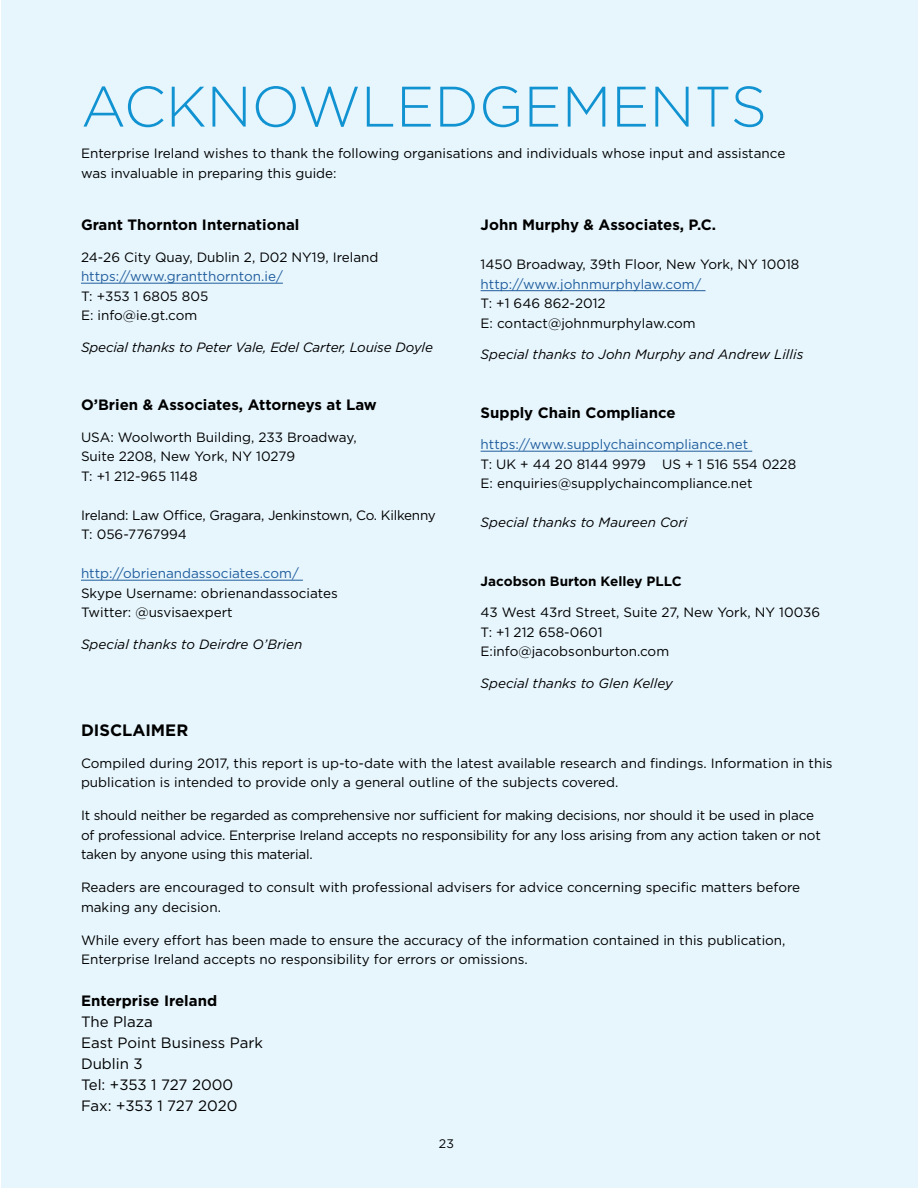
<style>
.page{position:relative;width:918px;height:1188px;background:#fff}
.page>*{position:absolute;margin:0;border:0;box-sizing:border-box;transform-origin:0 0}
.t1{font:300 57px "Gotham";color:#1192d1}
.t2{font:700 16.5px "Gotham";color:#000}
.t3{font:700 15px "Gotham";color:#000}
.t4{font:15px/21px "Gotham";color:#000}
.t5{font:13.5px/19.5px "Gotham";color:#000}
.t6{font:italic 13.5px "Gotham";color:#000}
.t7{font:13.5px "Gotham";color:#215e9e}
.t8{font:700 13.5px "Gotham";color:#000}
.t9{font:12.45px "Gotham";color:#000}
</style>
<div class="page">
<div style="left:2px;top:0;width:916px;height:1188px;background:#e7f6fd"></div>
<hr style="left:81px;top:283px;width:202px;height:1px;background:#215e9e">
<hr style="left:81px;top:580px;width:222px;height:1px;background:#215e9e">
<hr style="left:481px;top:290px;width:225px;height:1px;background:#215e9e">
<hr style="left:481px;top:451px;width:271px;height:1px;background:#215e9e">
<h1 class="t1" style="left:81px;top:70px;width:688px">ACKNOWLEDGEMENTS</h1>
<p class="t5" style="left:81px;top:143px;width:706px">Enterprise Ireland wishes to thank the following organisations and individuals whose input and assistance was invaluable in preparing this guide:</p>
<p class="t3" style="left:81px;top:215px;width:220px">Grant Thornton International</p>
<p class="t5" style="left:81px;top:247px;width:299px">24-26 City Quay, Dublin 2, D02 NY19, Ireland</p>
<p class="t7" style="left:81px;top:268px;width:203px">https://www.grantthornton.ie/</p>
<p class="t5" style="left:81px;top:286px;width:129px">T: +353 1 6805 805<br>E: info@ie.gt.com</p>
<p class="t6" style="left:81px;top:338px;width:354px">Special thanks to Peter Vale, Edel Carter, Louise Doyle</p>
<p class="t3" style="left:481px;top:215px;width:237px">John Murphy &amp; Associates, P.C.</p>
<p class="t5" style="left:481px;top:255px;width:320px">1450 Broadway, 39th Floor, New York, NY 10018</p>
<p class="t7" style="left:481px;top:275px;width:222px">http://www.johnmurphylaw.com/</p>
<p class="t5" style="left:481px;top:294px;width:217px">T: +1 646 862-2012<br>E: contact@johnmurphylaw.com</p>
<p class="t6" style="left:481px;top:346px;width:324px">Special thanks to John Murphy and Andrew Lillis</p>
<p class="t3" style="left:81px;top:395px;width:297px">O’Brien &amp; Associates, Attorneys at Law</p>
<p class="t5" style="left:81px;top:427px;width:277px">USA: Woolworth Building, 233 Broadway,<br>Suite 2208, New York, NY 10279<br>T: +1 212-965 1148</p>
<p class="t5" style="left:81px;top:505px;width:356px">Ireland: Law Office, Gragara, Jenkinstown, Co. Kilkenny<br>T: 056-7767994</p>
<p class="t7" style="left:81px;top:565px;width:219px">http://obrienandassociates.com/</p>
<p class="t5" style="left:81px;top:583px;width:258px">Skype Username: obrienandassociates<br>Twitter: @usvisaexpert</p>
<p class="t6" style="left:81px;top:635px;width:223px">Special thanks to Deirdre O’Brien</p>
<p class="t3" style="left:481px;top:403px;width:196px">Supply Chain Compliance</p>
<p class="t7" style="left:481px;top:436px;width:269px">https://www.supplychaincompliance.net</p>
<p class="t5" style="left:481px;top:454px;width:317px">T: UK + 44 20 8144 9979 US + 1 516 554 0228<br>E: enquiries@supplychaincompliance.net</p>
<p class="t6" style="left:481px;top:514px;width:208px">Special thanks to Maureen Cori</p>
<p class="t8" style="left:481px;top:572px;width:203px">Jacobson Burton Kelley PLLC</p>
<p class="t5" style="left:481px;top:603px;width:341px">43 West 43rd Street, Suite 27, New York, NY 10036<br>T: +1 212 658-0601<br>E:info@jacobsonburton.com</p>
<p class="t6" style="left:481px;top:674px;width:194px">Special thanks to Glen Kelley</p>
<p class="t2" style="left:81px;top:720px;width:109px">DISCLAIMER</p>
<p class="t5" style="left:81px;top:753px;width:753px">Compiled during 2017, this report is up-to-date with the latest available research and findings. Information in this publication is intended to provide only a general outline of the subjects covered.</p>
<p class="t5" style="left:81px;top:806px;width:741px">It should neither be regarded as comprehensive nor sufficient for making decisions, nor should it be used in place of professional advice. Enterprise Ireland accepts no responsibility for any loss arising from any action taken or not taken by anyone using this material.</p>
<p class="t5" style="left:81px;top:878px;width:721px">Readers are encouraged to consult with professional advisers for advice concerning specific matters before making any decision.</p>
<p class="t5" style="left:81px;top:930px;width:706px">While every effort has been made to ensure the accuracy of the information contained in this publication,<br>Enterprise Ireland accepts no responsibility for errors or omissions.</p>
<p class="t3" style="left:81px;top:991px;width:138px">Enterprise Ireland</p>
<p class="t4" style="left:81px;top:1011px;width:184px">The Plaza<br>East Point Business Park<br>Dublin 3<br>Tel: +353 1 727 2000<br>Fax: +353 1 727 2020</p>
<p class="t9" style="left:439px;top:1136px;width:17px">23</p>
</div>
